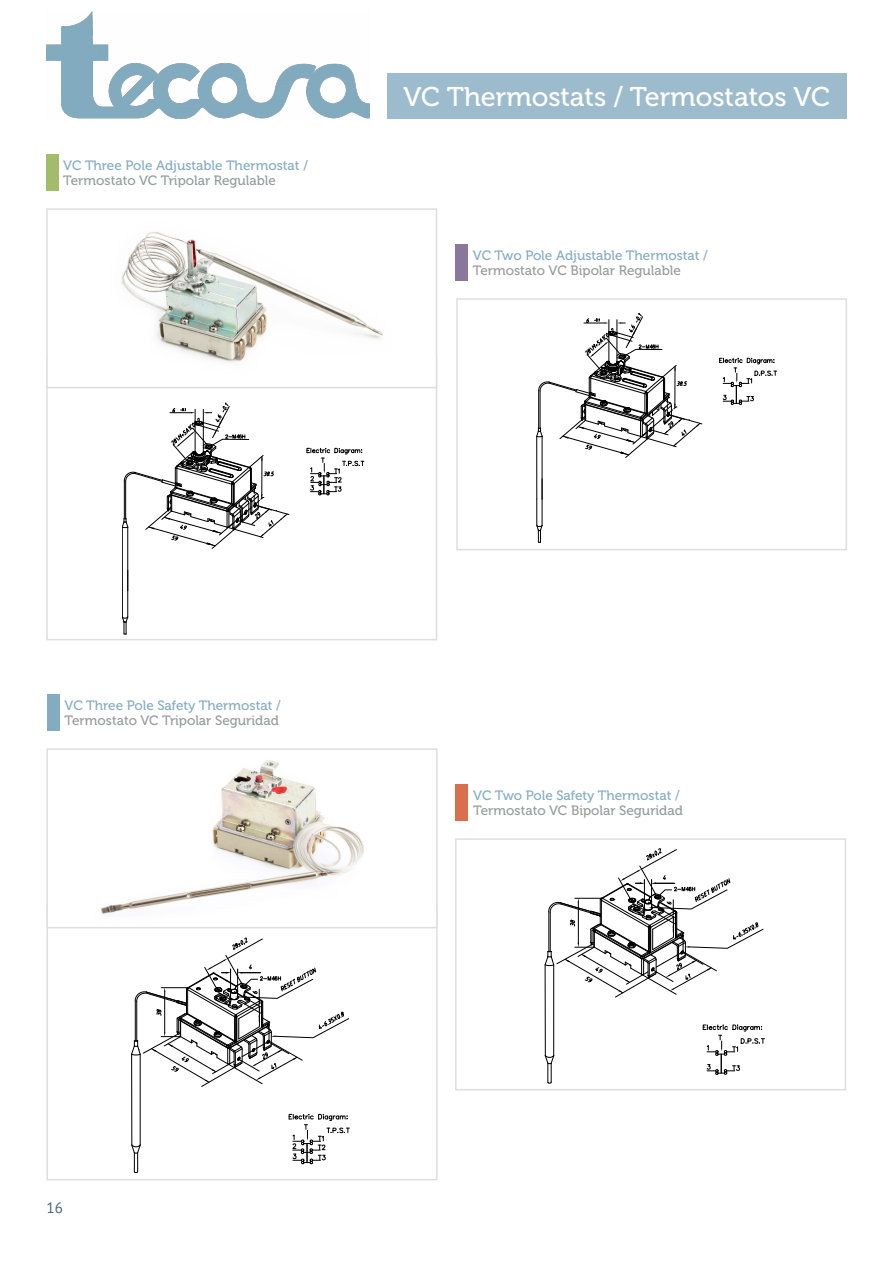
<style>
.page{position:relative;width:893px;height:1263px;background:#fff}
.page>*{position:absolute;margin:0;border:0;box-sizing:border-box;transform-origin:0 0}
.t1{font:27px "Museo 500";color:#fff}
.t2{font:15px "PT Sans";color:#3e6677}
.t3{font:13.5px "Museo 500";color:#84acc1}
.t4{font:13.5px "Museo 500";color:#989a9b}
</style>
<div class="page">
<img style="left:46px;top:12px;width:323px;height:106px">
<div style="left:387px;top:73px;width:460px;height:45px;background:#9cbccd"></div>
<hr style="left:545px;top:965px;width:1px;height:90px;background:#000">
<hr style="left:553px;top:965px;width:1px;height:91px;background:#000">
<svg style="left:545px;top:1055px;width:9px;height:28px"></svg>
<svg style="left:703px;top:1025px;width:61px;height:49px"></svg>
<svg style="left:545px;top:848px;width:218px;height:149px"></svg>
<div style="left:455px;top:838px;width:391px;height:252px;border:2px solid #dddede"></div>
<hr style="left:127px;top:527px;width:1px;height:63px;background:#000">
<hr style="left:122px;top:527px;width:1px;height:63px;background:#000">
<svg style="left:122px;top:570px;width:6px;height:65px"></svg>
<svg style="left:307px;top:448px;width:57px;height:47px"></svg>
<svg style="left:122px;top:402px;width:167px;height:147px"></svg>
<div style="left:46px;top:357px;width:391px;height:283px;border:2px solid #dddede"></div>
<img style="left:49px;top:232px;width:385px;height:130px">
<div style="left:46px;top:208px;width:391px;height:180px;border:2px solid #dddede"></div>
<div style="left:46px;top:154px;width:13px;height:36px;background:#a3bc6c"></div>
<hr style="left:131px;top:1054px;width:1px;height:91px;background:#000">
<hr style="left:140px;top:1054px;width:1px;height:91px;background:#000">
<svg style="left:131px;top:1144px;width:10px;height:29px"></svg>
<svg style="left:289px;top:1114px;width:60px;height:50px"></svg>
<svg style="left:131px;top:938px;width:218px;height:149px"></svg>
<div style="left:47px;top:905px;width:391px;height:275px;border:2px solid #dddede"></div>
<img style="left:49px;top:760px;width:386px;height:165px">
<div style="left:46px;top:748px;width:392px;height:180px;border:2px solid #dddede"></div>
<div style="left:47px;top:694px;width:12px;height:36px;background:#84acc1"></div>
<hr style="left:542px;top:437px;width:1px;height:62px;background:#000">
<hr style="left:536px;top:436px;width:1px;height:63px;background:#000">
<svg style="left:536px;top:479px;width:7px;height:64px"></svg>
<svg style="left:719px;top:358px;width:58px;height:47px"></svg>
<svg style="left:536px;top:313px;width:166px;height:145px"></svg>
<div style="left:456px;top:298px;width:391px;height:252px;border:2px solid #dddede"></div>
<div style="left:455px;top:244px;width:13px;height:36px;background:#8a779c"></div>
<div style="left:455px;top:784px;width:13px;height:36px;background:#da6f50"></div>
<p class="t3" style="left:63px;top:158px;width:246px">VC Three Pole Adjustable Thermostat /</p>
<p class="t4" style="left:63px;top:173px;width:214px">Termostato VC Tripolar Regulable</p>
<h1 class="t1" style="left:403px;top:82px;width:428px">VC Thermostats / Termostatos VC</h1>
<p class="t3" style="left:473px;top:248px;width:237px">VC Two Pole Adjustable Thermostat /</p>
<p class="t4" style="left:473px;top:263px;width:210px">Termostato VC Bipolar Regulable</p>
<p class="t3" style="left:65px;top:698px;width:218px">VC Three Pole Safety Thermostat /</p>
<p class="t4" style="left:65px;top:713px;width:216px">Termostato VC Tripolar Seguridad</p>
<p class="t2" style="left:47px;top:1198px;width:18px">16</p>
<p class="t3" style="left:473px;top:788px;width:208px">VC Two Pole Safety Thermostat /</p>
<p class="t4" style="left:473px;top:803px;width:211px">Termostato VC Bipolar Seguridad</p>
</div>
